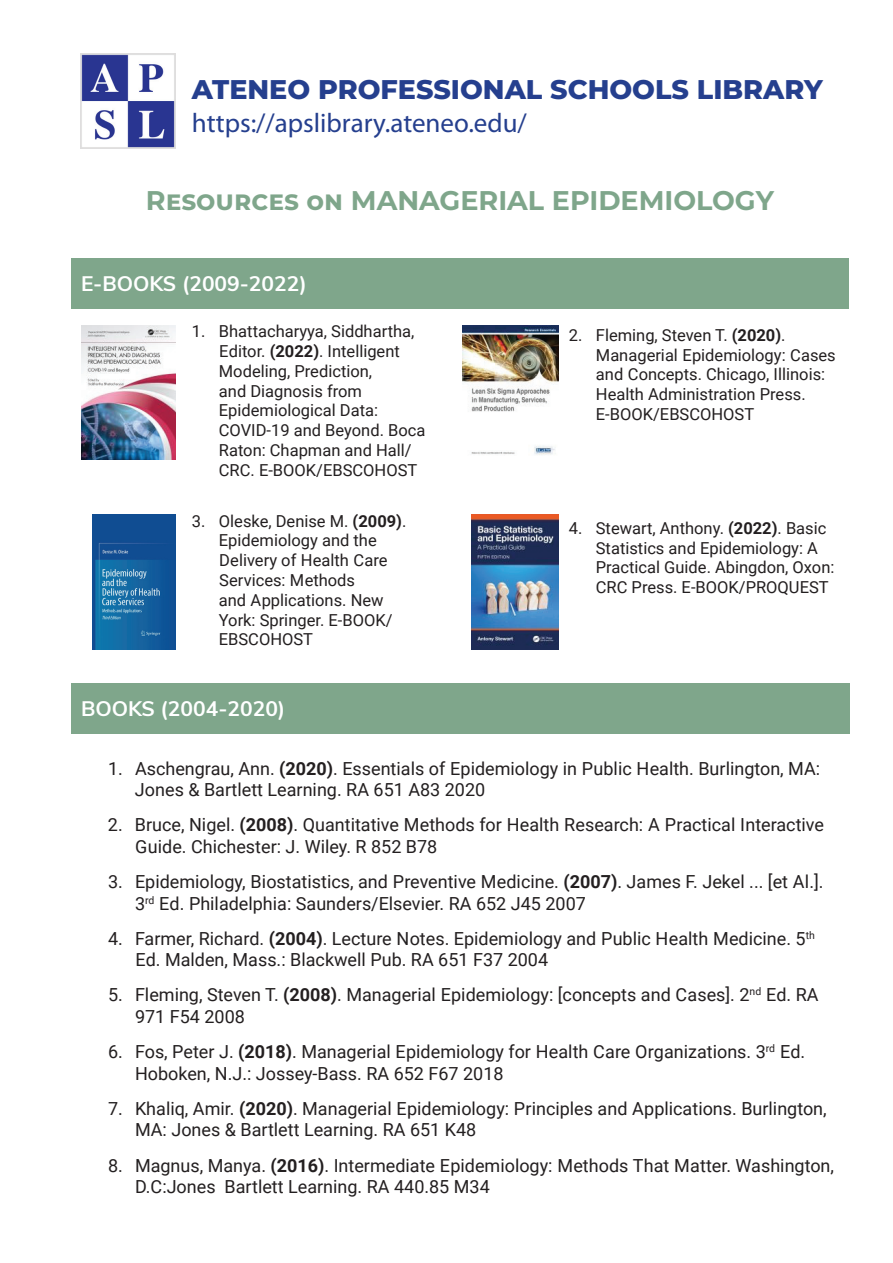
<style>
.page{position:relative;width:893px;height:1263px;background:#fff}
.page>*{position:absolute;margin:0;border:0;box-sizing:border-box;transform-origin:0 0}
.t1{font:700 27px "Montserrat";color:#7fa68b}
.t2{font:800 27px "Montserrat";color:#253f8e}
.t3{font:27px "Myriad Pro";color:#253f8e}
.t4{font:700 21px "Nunito Sans";color:#fff}
.t5{font:18px/21.6px "Roboto";color:#231f20}
.t6{font:16.5px/19.8px "Roboto";color:#231f20}
.s1{font-weight:700}
</style>
<div class="page">
<img style="left:81px;top:53px;width:94px;height:96px">
<div style="left:71px;top:258px;width:778px;height:50px;background:#7fa68b"></div>
<div style="left:71px;top:683px;width:778px;height:50px;background:#7fa68b"></div>
<img style="left:463px;top:325px;width:95px;height:130px">
<img style="left:81px;top:325px;width:94px;height:135px">
<img style="left:92px;top:514px;width:83px;height:135px">
<img style="left:471px;top:514px;width:87px;height:135px">
<h1 class="t2" style="left:192px;top:70px;width:632px">ATENEO PROFESSIONAL SCHOOLS LIBRARY</h1>
<h1 class="t3" style="left:192px;top:106px;width:336px">https://apslibrary.ateneo.edu/</h1>
<h1 class="t1" style="left:146px;top:181px;width:630px">Resources on Managerial Epidem iology</h1>
<p class="t4" style="left:81px;top:268px;width:227px">E-BOOKS (2009-2022)</p>
<p class="t6" style="left:219px;top:321px;width:208px;text-indent:-27px">1. Bhattacharyya, Siddhartha, editor. <span class="s1">(2022)</span>. Intelligent<br>Modeling, Prediction,<br>and Diagnosis from<br>Epidemiological Data:<br>COVID-19 and Beyond. Boca<br>Raton: Chapman and Hall/<br>CRC. E-BOOK/EBSCOHOST</p>
<p class="t6" style="left:596px;top:324px;width:241px;text-indent:-27px">2. Fleming, Steven T. <span class="s1">(2020)</span>.<br>Managerial epidemiology: cases and concepts. Chicago, Illinois:<br>Health Administration Press.<br>E-BOOK/EBSCOHOST</p>
<p class="t6" style="left:219px;top:510px;width:189px;text-indent:-27px">3. Oleske, Denise M. <span class="s1">(2009)</span>.<br>Epidemiology and the delivery of h ealth care services: m ethods<br>and applications. New<br>York: Springer. E-BOOK/<br>EBSCOHOST</p>
<p class="t6" style="left:596px;top:517px;width:240px;text-indent:-27px">4. Stewart, Anthony. <span class="s1">(2022)</span>. Basic<br>Statistics and Epidemiology: A<br>Practical Guide. Abingdon, Oxon:<br>CRC Press. E-BOOK/PROQUEST</p>
<p class="t4" style="left:81px;top:693px;width:206px">BOOKS (2004-2020)</p>
<p class="t5" style="left:135px;top:757px;width:687px;text-indent:-27px">1. Aschengrau, Ann. <span class="s1">(2020)</span>. Essentials of epidemiology in public h ealth. Burlington, MA:<br>Jones &amp; Bartlett Learning. RA 651 A83 2020</p>
<p class="t5" style="left:135px;top:813px;width:690px;text-indent:-27px">2. Bruce, Nigel. <span class="s1">(2008)</span>. Quantitative m ethods for h ealth research: a practical i nteractive guide. Chichester: J. Wiley. R 852 B78</p>
<p class="t5" style="left:135px;top:870px;width:690px;text-indent:-27px">3. Epidemiology, b iostatistics, and preventive m edicine. <span class="s1">(2007)</span>. James F. Jekel ... [et al.].<br>3<sup>rd</sup> ed. Philadelphia: Saunders/Elsevier. RA 652 J45 2007</p>
<p class="t5" style="left:135px;top:927px;width:681px;text-indent:-27px">4. Farmer, Richard. <span class="s1">(2004)</span>. Lecture n otes. Epidemiology and public h ealth m edicine. 5<sup>th </sup>ed. Malden, Mass.: Blackwell Pub. RA 651 F37 2004</p>
<p class="t5" style="left:135px;top:983px;width:685px;text-indent:-27px">5. Fleming, Steven T. <span class="s1">(2008)</span>. Managerial epidemiology: [concepts and cases]. 2<sup>nd</sup> ed. RA<br>971 F54 2008</p>
<p class="t5" style="left:135px;top:1040px;width:672px;text-indent:-27px">6. Fos, Peter J. <span class="s1">(2018)</span>. Managerial epidemiology for h ealth care organizations. 3<sup>rd</sup> ed.<br>Hoboken, N.J.: Jossey-Bass. RA 652 F67 2018</p>
<p class="t5" style="left:135px;top:1097px;width:693px;text-indent:-27px">7. Khaliq, Amir. <span class="s1">(2020)</span>. Managerial epidemiology: principles and applications. Burlington,<br>MA: Jones &amp; Bartlett Learning. RA 651 K48</p>
<p class="t5" style="left:135px;top:1154px;width:701px;text-indent:-27px">8. Magnus, Manya. <span class="s1">(2016)</span>. Intermediate epidemiology: m ethods that m atter. Washington,<br>D.C:Jones Bartlett Learning. RA 440.85 M34</p>
</div>
